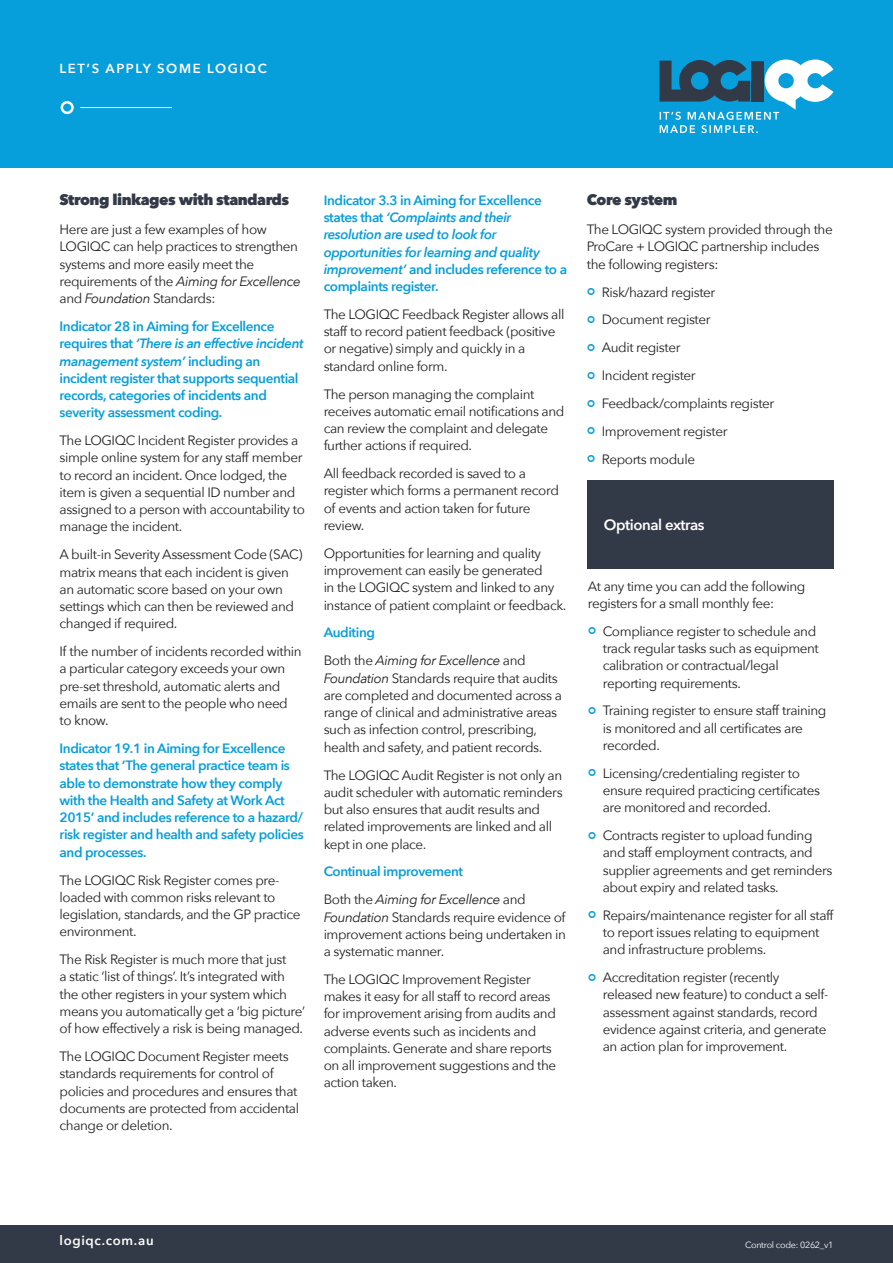
<style>
.page{position:relative;width:893px;height:1263px;background:#fff}
.page>*{position:absolute;margin:0;border:0;box-sizing:border-box;transform-origin:0 0}
.Body_copy{font:800 15px "Avenir Next";letter-spacing:-.03em;color:#333a47}
.heading_3rd_level{font:600 15px "Avenir Next";letter-spacing:-.03em;color:#fff}
.Body_copy-2{font:13.5px/17.2px "Avenir Next";letter-spacing:-.03em;color:#231f20}
.Body_copy-3{font:600 13.5px/17.2px "Avenir Next";letter-spacing:-.03em;color:#069edb}
.Body_copy-4{font:italic 600 13.5px/17.2px "Avenir Next";letter-spacing:-.03em;color:#069edb}
.Tagline{font:600 13.05px "Avenir Next";letter-spacing:.125em;color:#fff}
.web_address{font:600 13.05px "Avenir Next";letter-spacing:.055em;color:#fff}
.Control_code{font:9px "Avenir Next";letter-spacing:-.03em;color:#fff}
.s1{font-style:italic}
.s2{font-style:normal}
</style>
<div class="page">
<div style="left:0;top:1225px;width:893px;height:38px;background:#333a47"></div>
<div style="left:587px;top:480px;width:247px;height:88px;background:#333a47"></div>
<div style="left:0;top:0;width:893px;height:168px;background:#069edb"></div>
<div style="left:61px;top:101px;width:13px;height:13px;border:3px solid #fff;border-radius:50%"></div>
<hr style="left:80px;top:107px;width:92px;height:1px;background:#fff">
<svg style="left:659px;top:59px;width:175px;height:74px"></svg>
<p class="Tagline" style="left:60px;top:57px;width:209px">LET’S APPLY SOME LOGIQC</p>
<p class="Body_copy" style="left:60px;top:190px;width:231px">Strong linkages with standards</p>
<p class="Body_copy-2" style="left:60px;top:220px;width:243px">Here are just a few examples of how LOGIQC can help practices to strengthen systems and more easily meet the requirements of the <span class="s1">Aiming for Excellence </span>and <span class="s1">Foundation</span> Standards:</p>
<p class="Body_copy-3" style="left:60px;top:317px;width:246px">Indicator 28 in Aiming for Excellence requires that <span class="s1">‘There is an effective incident management system’</span> including an incident register that supports sequential records, categories of incidents and severity assessment coding.</p>
<p class="Body_copy-2" style="left:60px;top:431px;width:247px">The LOGIQC Incident Register provides a simple online system for any staff member to record an incident. Once lodged, the item is given a sequential ID number and assigned to a person with accountability to manage the incident.</p>
<p class="Body_copy-2" style="left:60px;top:545px;width:245px">A built-in Severity Assessment Code (SAC) matrix means that each incident is given an automatic score based on your own settings which can then be reviewed and changed if required.</p>
<p class="Body_copy-2" style="left:60px;top:642px;width:244px">If the number of incidents recorded within a particular category exceeds your own pre-set threshold, automatic alerts and emails are sent to the people who need to know.</p>
<p class="Body_copy-3" style="left:60px;top:739px;width:246px">Indicator 19.1 in Aiming for Excellence states that ‘The general practice team is able to demonstrate how they comply with the Health and Safety at Work Act 2015’ and includes reference to a hazard/ risk register and health and safety policies and processes.</p>
<p class="Body_copy-2" style="left:60px;top:871px;width:242px">The LOGIQC Risk Register comes pre&shy;loaded with common risks relevant to legislation, standards, and the GP practice environment.</p>
<p class="Body_copy-2" style="left:60px;top:950px;width:247px">The Risk Register is much more that just<br>a static ‘list of things’. It’s integrated with the other registers in your system which means you automatically get a ‘big picture’ of how effectively a risk is being managed.</p>
<p class="Body_copy-2" style="left:60px;top:1047px;width:241px">The LOGIQC Document Register meets standards requirements for control of policies and procedures and ensures that documents are protected from accidental change or deletion.</p>
<p class="Body_copy-4" style="left:324px;top:191px;width:245px"><span class="s2">Indicator 3.3 in Aiming for Excellence states that</span> ‘Complaints and their resolution are used to look for opportunities for learning and quality improvement’ <span class="s2">and includes reference to a complaints register.</span></p>
<p class="Body_copy-2" style="left:324px;top:305px;width:242px">The LOGIQC Feedback Register allows all staff to record patient feedback (positive or negative) simply and quickly in a standard online form.</p>
<p class="Body_copy-2" style="left:324px;top:385px;width:242px">The person managing the complaint receives automatic email notifications and can review the complaint and delegate further actions if required.</p>
<p class="Body_copy-2" style="left:324px;top:464px;width:237px">All feedback recorded is saved to a register which forms a permanent record of events and action taken for future review.</p>
<p class="Body_copy-2" style="left:324px;top:544px;width:244px">Opportunities for learning and quality improvement can easily be generated<br>in the LOGIQC system and linked to any instance of patient complaint or feedback.</p>
<p class="Body_copy-3" style="left:324px;top:624px;width:53px">Auditing</p>
<p class="Body_copy-2" style="left:324px;top:651px;width:240px">Both the <span class="s1">Aiming for Excellence</span> and <span class="s1">Foundation</span> Standards require that audits are completed and documented across a range of clinical and administrative areas such as infection control, prescribing, health and safety, and patient records.</p>
<p class="Body_copy-2" style="left:324px;top:766px;width:241px">The LOGIQC Audit Register is not only an audit scheduler with automatic reminders but also ensures that audit results and related improvements are linked and all kept in one place.</p>
<p class="Body_copy-3" style="left:324px;top:863px;width:141px">Continual improvement</p>
<p class="Body_copy-2" style="left:324px;top:890px;width:244px">Both the <span class="s1">Aiming for Excellence</span> and <span class="s1">Foundation</span> Standards require evidence of improvement actions being undertaken in a systematic manner.</p>
<p class="Body_copy-2" style="left:324px;top:970px;width:234px">The LOGIQC Improvement Register makes it easy for all staff to record areas for improvement arising from audits and adverse events such as incidents and complaints. Generate and share reports on all improvement suggestions and the action taken.</p>
<p class="Body_copy" style="left:587px;top:190px;width:92px">Core system</p>
<p class="Body_copy-2" style="left:587px;top:220px;width:247px">The LOGIQC system provided through the<br>ProCare + LOGIQC partnership includes the following registers:</p>
<p class="Body_copy-2" style="left:602px;top:283px;width:115px">Risk/hazard register</p>
<p class="Body_copy-2" style="left:602px;top:310px;width:110px">Document register</p>
<p class="Body_copy-2" style="left:602px;top:338px;width:80px">Audit register</p>
<p class="Body_copy-2" style="left:602px;top:366px;width:95px">Incident register</p>
<p class="Body_copy-2" style="left:602px;top:394px;width:174px">Feedback/complaints register</p>
<p class="Body_copy-2" style="left:602px;top:422px;width:127px">Improvement register</p>
<p class="Body_copy-2" style="left:602px;top:450px;width:95px">Reports module</p>
<p class="heading_3rd_level" style="left:604px;top:512px;width:102px">Optional extras</p>
<p class="Body_copy-2" style="left:588px;top:577px;width:219px">At any time you can add the following registers for a small monthly fee:</p>
<p class="Body_copy-2" style="left:603px;top:622px;width:218px">Compliance register to schedule and track regular tasks such as equipment calibration or contractual/legal reporting requirements.</p>
<p class="Body_copy-2" style="left:603px;top:701px;width:225px">Training register to ensure staff training is monitored and all certificates are recorded.</p>
<p class="Body_copy-2" style="left:603px;top:764px;width:219px">Licensing/credentialing register to ensure required practicing certificates are monitored and recorded.</p>
<p class="Body_copy-2" style="left:603px;top:826px;width:231px">Contracts register to upload funding and staff employment contracts, and supplier agreements and get reminders about expiry and related tasks.</p>
<p class="Body_copy-2" style="left:603px;top:906px;width:232px">Repairs/maintenance register for all staff to report issues relating to equipment and infrastructure problems.</p>
<p class="Body_copy-2" style="left:603px;top:968px;width:227px">Accreditation register (recently released new feature) to conduct a self&shy;assessment against standards, record evidence against criteria, and generate an action plan for improvement.</p>
<p class="web_address" style="left:60px;top:1230px;width:96px">logiqc.com.au</p>
<p class="Control_code" style="left:745px;top:1237px;width:90px">Control code: 0262_v1</p>
</div>
